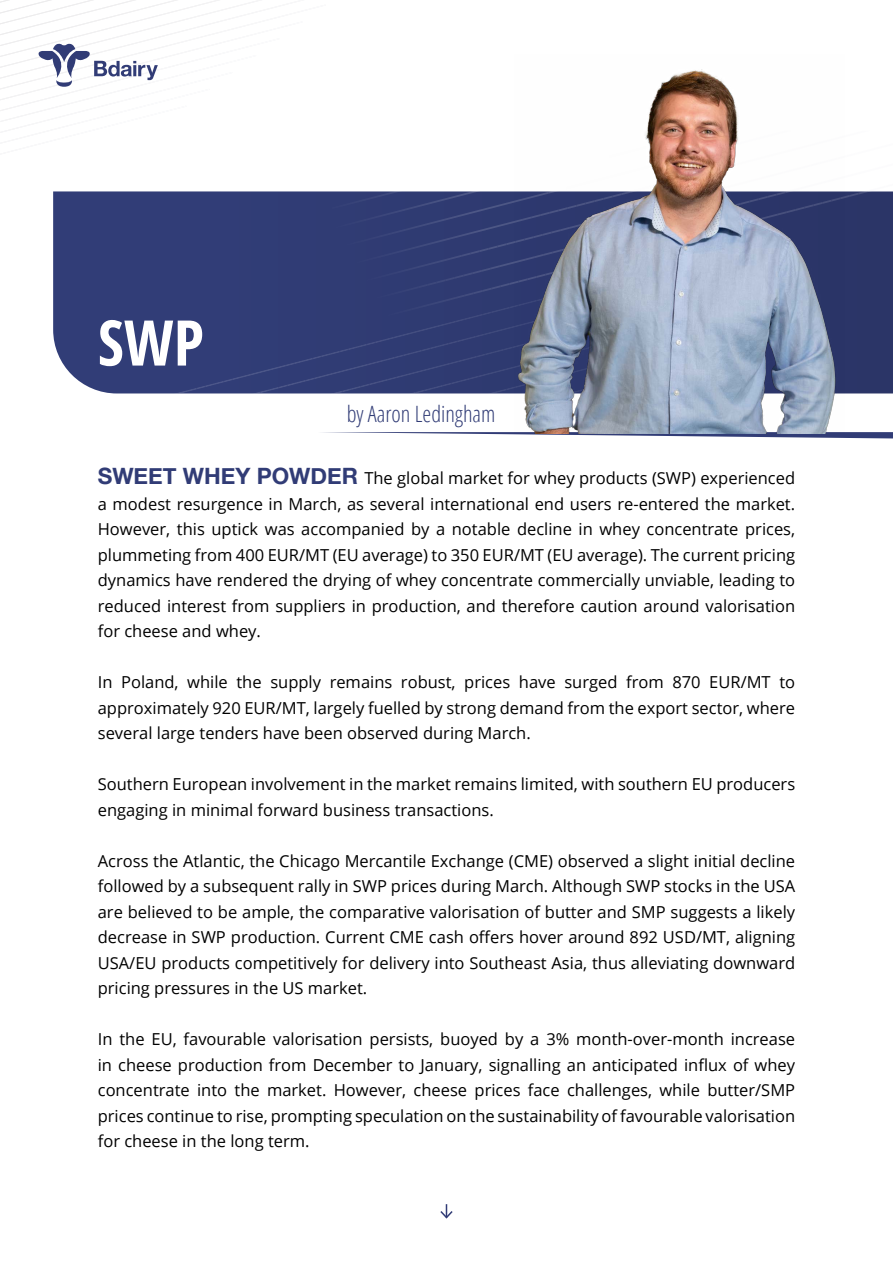
<style>
.page{position:relative;width:893px;height:1263px;background:#fff}
.page>*{position:absolute;margin:0;border:0;box-sizing:border-box;transform-origin:0 0}
.t1{font:700 condensed 63px "Open Sans";color:#fff}
.t2{font:300 condensed 22.5px "Open Sans";color:#313c76}
.t3{font:16.5px/25.5px "Open Sans";color:#000;text-align:justify}
.s1{font-family:"Helvetica Neue";font-weight:700;font-size:22.5px;color:#313c76}
</style>
<div class="page">
<svg style="left:0;top:5px;width:241px;height:16px"></svg>
<svg style="left:0;top:21px;width:202px;height:17px"></svg>
<svg style="left:440px;top:1204px;width:13px;height:15px"></svg>
<svg style="left:0;top:44px;width:893px;height:350px"></svg>
<svg style="left:322px;top:432px;width:571px;height:6px"></svg>
<img style="left:514px;top:54px;width:330px;height:379px">
<h1 class="t1" style="left:98px;top:299px;width:108px">SWP</h1>
<h2 class="t2" style="left:347px;top:398px;width:150px">by Aaron Ledingham</h2>
<p class="t3" style="left:98px;top:465px;width:699px"><span class="s1">SWEET WHEY POWDER</span> The global market for whey products (SWP) experienced a modest resurgence in March, as several international end users re-entered the market.<br>However, this uptick was accompanied by a notable decline in whey concentrate prices, plummeting from 400 EUR/MT (EU average) to 350 EUR/MT (EU average). The current pricing dynamics have rendered the drying of whey concentrate commercially unviable, leading to reduced interest from suppliers in production, and therefore caution around valorisation for cheese and whey.</p>
<p class="t3" style="left:98px;top:669px;width:699px">In Poland, while the supply remains robust, prices have surged from 870 EUR/MT to approximately 920 EUR/MT, largely fuelled by strong demand from the export sector, where several large tenders have been observed during March.</p>
<p class="t3" style="left:98px;top:771px;width:699px">Southern European involvement in the market remains limited, with southern EU producers engaging in minimal forward business transactions.</p>
<p class="t3" style="left:98px;top:847px;width:699px">Across the Atlantic, the Chicago Mercantile Exchange (CME) observed a slight initial decline followed by a subsequent rally in SWP prices during March. Although SWP stocks in the USA are believed to be ample, the comparative valorisation of butter and SMP suggests a likely decrease in SWP production. Current CME cash offers hover around 892 USD/MT, aligning USA/EU products competitively for delivery into Southeast Asia, thus alleviating downward pricing pressures in the US market.</p>
<p class="t3" style="left:98px;top:1026px;width:699px">In the EU, favourable valorisation persists, buoyed by a 3% month-over-month increase in cheese production from December to January, signalling an anticipated influx of whey concentrate into the market. However, cheese prices face challenges, while butter/SMP prices continue to rise, prompting speculation on the sustainability of favourable valorisation for cheese in the long term.</p>
</div>
